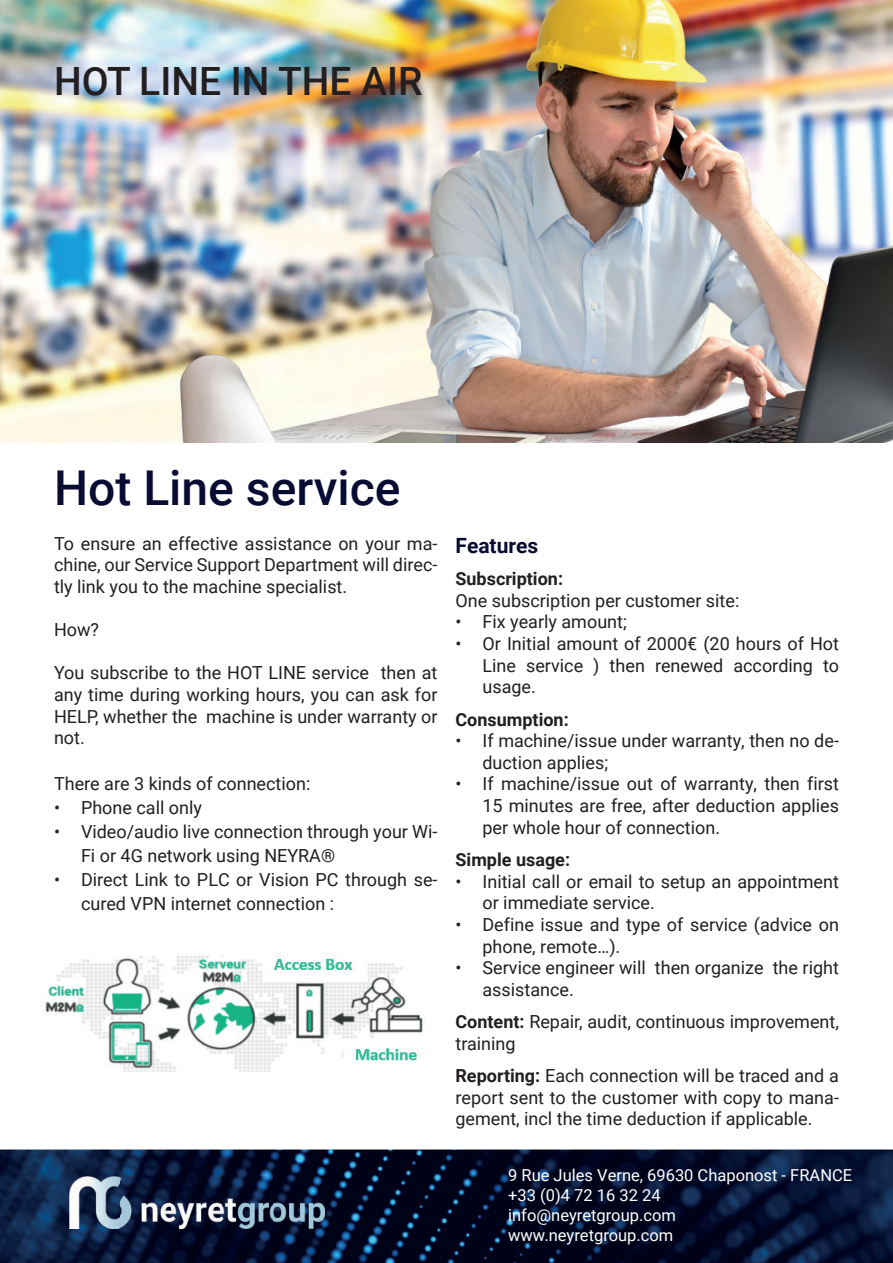
<style>
.page{position:relative;width:893px;height:1263px;background:#fff}
.page>*{position:absolute;margin:0;border:0;box-sizing:border-box;transform-origin:0 0}
.t1{font:500 48px "Roboto";color:#080c33}
.t2{font:500 39px "Roboto";color:#231f20}
.t3{font:700 21px "Roboto";color:#080c33}
.t4{font:18px/21.6px "Roboto";color:#231f20;text-align:justify}
.t5{font:700 18px "Roboto";color:#231f20}
.t6{font:16.5px/19.8px "Roboto";color:#fff}
.s1{font-weight:700}
</style>
<div class="page">
<img style="left:0;top:1149px;width:893px;height:114px">
<img style="left:70px;top:1177px;width:255px;height:51px">
<img style="left:45px;top:955px;width:378px;height:117px">
<div style="left:18px;top:1016px;width:55px;height:75px;background:#fff"></div>
<div style="left:299px;top:1044px;width:15px;height:68px;background:#fff"></div>
<img style="left:0;top:0;width:893px;height:442px">
<h2 class="t2" style="left:54px;top:66px;width:370px">HOT LINE IN THE AIR</h2>
<h1 class="t1" style="left:54px;top:469px;width:348px">Hot Line service</h1>
<p class="t4" style="left:54px;top:534px;width:385px">To ensure an effective assistance on your ma&shy;chine, our Service Support Department will direc&shy;tly link you to the machine specialist.</p>
<p class="t4" style="left:54px;top:620px;width:47px">How?</p>
<p class="t4" style="left:54px;top:663px;width:385px">You subscribe to the HOT LINE service then at any time during working hours, you can ask for HELP, whether the machine is under warranty or not.</p>
<p class="t4" style="left:54px;top:774px;width:258px">There are 3 kinds of connection:</p>
<p class="t4" style="left:54px;top:798px;width:149px">ï Phone call only</p>
<p class="t4" style="left:54px;top:822px;width:385px">ï Video/audio live connection through your Wi-</p>
<p class="t4" style="left:81px;top:846px;width:256px">Fi or 4G network using NEYRA®</p>
<p class="t4" style="left:54px;top:870px;width:385px">ï Direct Link to PLC or Vision PC through se-</p>
<p class="t4" style="left:81px;top:894px;width:255px">cured VPN internet connection :</p>
<p class="t3" style="left:455px;top:537px;width:84px">Features</p>
<p class="t5" style="left:455px;top:572px;width:109px">Subscription:</p>
<p class="t4" style="left:455px;top:591px;width:285px">One subscription per customer site:</p>
<p class="t4" style="left:455px;top:612px;width:173px">ï Fix yearly amount;</p>
<p class="t4" style="left:455px;top:634px;width:385px">ï Or Initial amount of 2000€ (20 hours of Hot</p>
<p class="t4" style="left:482px;top:656px;width:358px">Line service ) then renewed according to</p>
<p class="t4" style="left:482px;top:677px;width:55px">usage.</p>
<p class="t5" style="left:455px;top:712px;width:115px">Consumption:</p>
<p class="t4" style="left:455px;top:731px;width:385px">ï If machine/issue under warranty, then no de-</p>
<p class="t4" style="left:482px;top:753px;width:127px">duction applies;</p>
<p class="t4" style="left:455px;top:774px;width:385px">ï If machine/issue out of warranty, then first</p>
<p class="t4" style="left:482px;top:796px;width:358px">15 minutes are free, after deduction applies</p>
<p class="t4" style="left:482px;top:818px;width:239px">per whole hour of connection.</p>
<p class="t5" style="left:455px;top:852px;width:116px">Simple usage:</p>
<p class="t4" style="left:455px;top:872px;width:385px">ï Initial call or email to setup an appointment</p>
<p class="t4" style="left:482px;top:893px;width:174px">or immediate service.</p>
<p class="t4" style="left:455px;top:915px;width:385px">ï Define issue and type of service (advice on</p>
<p class="t4" style="left:482px;top:936px;width:139px">phone, remote…).</p>
<p class="t4" style="left:455px;top:958px;width:385px">ï Service engineer will then organize the right</p>
<p class="t4" style="left:482px;top:980px;width:93px">assistance.</p>
<p class="t4" style="left:455px;top:1012px;width:385px"><span class="s1">Content:</span> Repair, audit, continuous improvement, training</p>
<p class="t4" style="left:455px;top:1066px;width:385px"><span class="s1">Reporting:</span> Each connection will be traced and a report sent to the customer with copy to mana&shy;gement, incl the time deduction if applicable.</p>
<p class="t6" style="left:508px;top:1166px;width:346px">9 Rue Jules Verne, 69630 Chaponost - FRANCE +33 (0)4 72 16 32 24<br>info@neyretgroup.com<br>www.neyretgroup.com</p>
</div>
